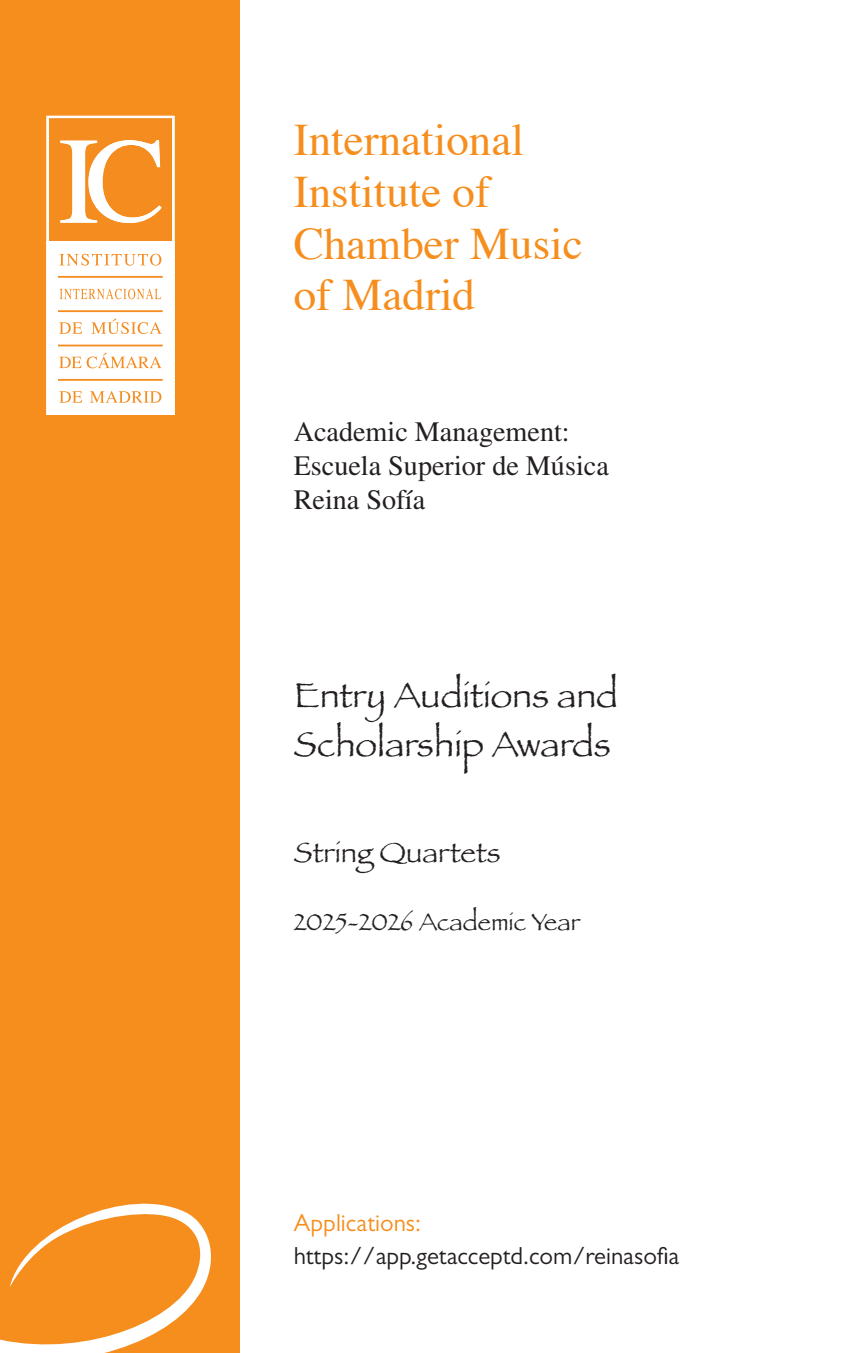
<style>
.page{position:relative;width:862px;height:1353px;background:#fff}
.page>*{position:absolute;margin:0;border:0;box-sizing:border-box;transform-origin:0 0}
.t1{font:45px/51.8px "Times";color:#f68e1e}
.t2{font:36px/49.1px "Papyrus";color:#231f20}
.t3{font:29.25px "Papyrus";color:#231f20}
.t4{font:28.12px/33.8px "Times LT Std";color:#231f20}
.t5{font:24.75px "Gill Sans MT Pro";color:#231f20}
.t6{font:24.75px "Papyrus";color:#231f20}
.t7{font:24.75px "Gill Sans MT Pro";color:#f68e1e}
</style>
<div class="page">
<div style="left:0;top:0;width:240px;height:1352px;background:#f68e1e"></div>
<svg style="left:0;top:1203px;width:211px;height:149px"></svg>
<div style="left:46px;top:116px;width:128px;height:127px;border:2px solid #fff"></div>
<div style="left:47px;top:242px;width:126px;height:172px;background:#fff"></div>
<div style="left:46px;top:241px;width:128px;height:174px;border:2px solid #fff"></div>
<svg style="left:59px;top:391px;width:103px;height:11px"></svg>
<svg style="left:59px;top:352px;width:103px;height:16px"></svg>
<svg style="left:59px;top:254px;width:103px;height:11px"></svg>
<svg style="left:60px;top:288px;width:101px;height:11px"></svg>
<svg style="left:60px;top:140px;width:102px;height:83px"></svg>
<svg style="left:59px;top:318px;width:103px;height:16px"></svg>
<hr style="left:58px;top:379px;width:105px;height:2px;background:#f48c1f">
<hr style="left:58px;top:276px;width:105px;height:2px;background:#f48c1f">
<hr style="left:58px;top:310px;width:105px;height:2px;background:#f48c1f">
<hr style="left:58px;top:344px;width:105px;height:2px;background:#f48c1f">
<h1 class="t1" style="left:293px;top:110px;width:290px">International<br>Institute of<br>Chamber Music of Madrid</h1>
<p class="t4" style="left:293px;top:415px;width:316px">Academic Management:<br>Escuela Superior de Música<br>Reina Sofía</p>
<p class="t2" style="left:293px;top:670px;width:326px">Entry Auditions and<br>Scholarship Awards</p>
<p class="t3" style="left:293px;top:835px;width:208px">String Quartets</p>
<p class="t6" style="left:293px;top:906px;width:288px">2025-2026 Academic Year</p>
<p class="t7" style="left:293px;top:1208px;width:129px">Applications:</p>
<p class="t5" style="left:293px;top:1240px;width:387px">https://app.getacceptd.com/reinasofia</p>
</div>
